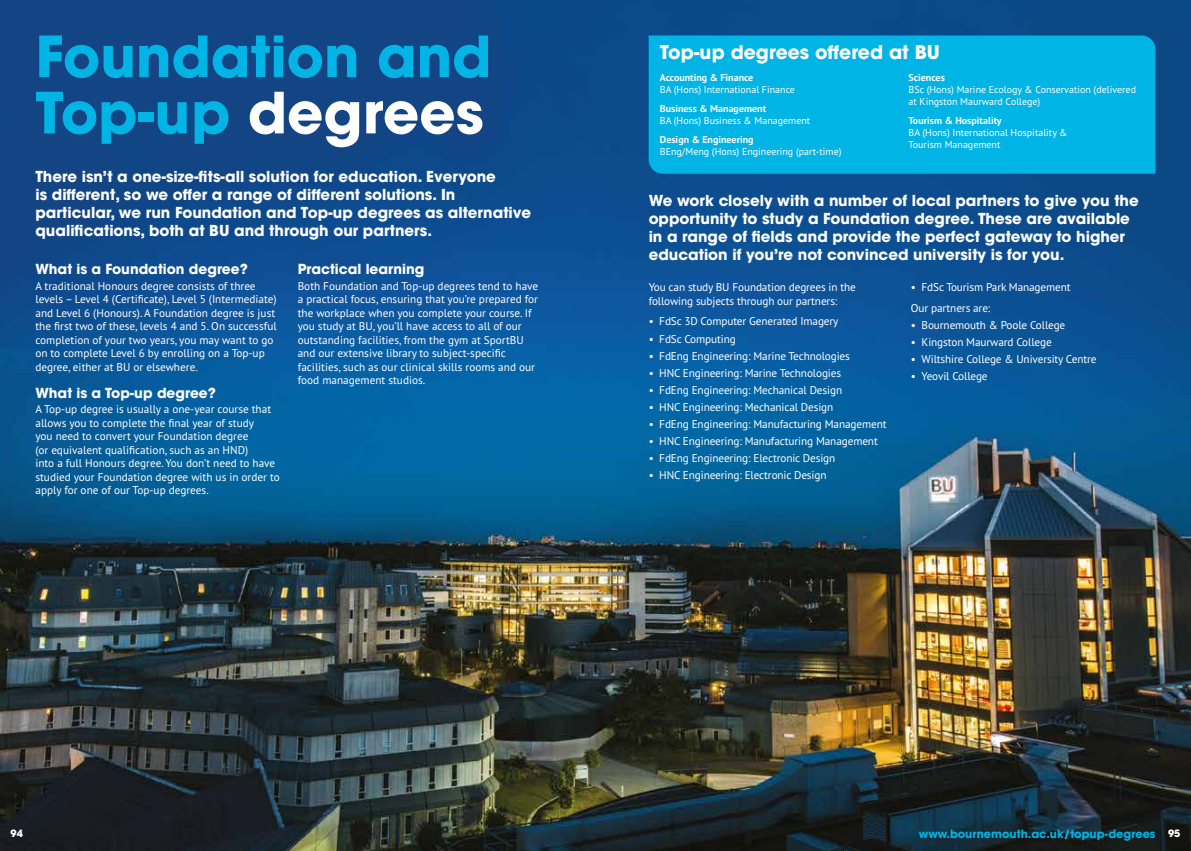
<style>
.page{position:relative;width:1191px;height:851px;background:#fff}
.page>*{position:absolute;margin:0;border:0;box-sizing:border-box;transform-origin:0 0}
.t1{font:700 56.25px/56.2px "ITC Avant Garde Std";color:#00b4e5}
.t2{font:700 18.75px "ITC Avant Garde Std";color:#fff}
.t3{font:700 15px/18px "ITC Avant Garde Std";color:#fff}
.t4{font:700 13.75px "ITC Avant Garde Std";color:#fff}
.t5{font:11.25px/13.5px "PT Sans Pro";letter-spacing:-.01em;color:#fff}
.t6{font:700 11.25px "ITC Avant Garde Std";color:#00b4e5}
.t7{font:10px/12px "PT Sans Pro";color:#fff}
.t8{font:700 10px "PT Sans Pro";color:#fff}
.t9{font:700 10px "ITC Avant Garde Std";color:#fff}
.s1{color:#fff}
</style>
<div class="page">
<img style="left:0;top:0;width:1191px;height:850px">
<div style="left:648px;top:35px;width:507px;height:139px;background:#00b4e5"></div>
<h1 class="t1" style="left:35px;top:27px;width:457px">Foundation and<br>Top-up <span class="s1">degrees</span></h1>
<p class="t3" style="left:35px;top:167px;width:497px">There isn’t a one-size-fits-all solution for education. Everyone<br>is different, so we offer a range of different solutions. In particular, we run Foundation and Top-up degrees as alternative qualifications, both at BU and through our partners.</p>
<p class="t4" style="left:35px;top:260px;width:214px">What is a Foundation degree?</p>
<p class="t5" style="left:35px;top:278px;width:243px">A traditional Honours degree consists of three levels – Level 4 (Certificate), Level 5 (Intermediate) and Level 6 (Honours). A Foundation degree is just the first two of these, levels 4 and 5. On successful completion of your two years, you may want to go on to complete Level 6 by enrolling on a Top-up degree, either at BU or elsewhere.</p>
<p class="t4" style="left:35px;top:383px;width:182px">What is a Top-up degree?</p>
<p class="t5" style="left:35px;top:402px;width:246px">A Top-up degree is usually a one-year course that allows you to complete the final year of study<br>you need to convert your Foundation degree<br>(or equivalent qualification, such as an HND)<br>into a full Honours degree. You don’t need to have studied your Foundation degree with us in order to apply for one of our Top-up degrees.</p>
<p class="t4" style="left:298px;top:260px;width:128px">Practical learning</p>
<p class="t5" style="left:298px;top:278px;width:242px">Both Foundation and Top-up degrees tend to have a practical focus, ensuring that you’re prepared for the workplace when you complete your course. If you study at BU, you’ll have access to all of our outstanding facilities, from the gym at SportBU and our extensive library to subject-specific facilities, such as our clinical skills rooms and our food management studios.</p>
<h2 class="t2" style="left:660px;top:40px;width:281px">Top-up degrees offered at BU</h2>
<p class="t8" style="left:660px;top:71px;width:95px">Accounting &amp; Finance</p>
<p class="t7" style="left:660px;top:83px;width:137px">BA (Hons) International Finance</p>
<p class="t8" style="left:660px;top:102px;width:108px">Business &amp; Management</p>
<p class="t7" style="left:660px;top:114px;width:152px">BA (Hons) Business &amp; Management</p>
<p class="t8" style="left:660px;top:133px;width:95px">Design &amp; Engineering</p>
<p class="t7" style="left:660px;top:145px;width:183px">BEng/Meng (Hons) Engineering (part-time)</p>
<p class="t8" style="left:908px;top:71px;width:38px">Sciences</p>
<p class="t7" style="left:908px;top:83px;width:229px">BSc (Hons) Marine Ecology &amp; Conservation (delivered at Kingston Maurward College)</p>
<p class="t8" style="left:908px;top:114px;width:95px">Tourism &amp; Hospitality</p>
<p class="t7" style="left:908px;top:126px;width:160px">BA (Hons) International Hospitality &amp;<br>Tourism Management</p>
<p class="t3" style="left:648px;top:191px;width:491px">We work closely with a number of local partners to give you the opportunity to study a Foundation degree. These are available in a range of fields and provide the perfect gateway to higher education if you’re not convinced university is for you.</p>
<p class="t5" style="left:648px;top:280px;width:209px">You can study BU Foundation degrees in the following subjects through our partners:</p>
<p class="t5" style="left:648px;top:314px;width:191px">• FdSc 3D Computer Generated Imagery</p>
<p class="t5" style="left:648px;top:331px;width:89px">• FdSc Computing</p>
<p class="t5" style="left:648px;top:348px;width:203px">• FdEng Engineering: Marine Technologies</p>
<p class="t5" style="left:648px;top:365px;width:194px">• HNC Engineering: Marine Technologies</p>
<p class="t5" style="left:648px;top:382px;width:195px">• FdEng Engineering: Mechanical Design</p>
<p class="t5" style="left:648px;top:399px;width:186px">• HNC Engineering: Mechanical Design</p>
<p class="t5" style="left:648px;top:417px;width:239px">• FdEng Engineering: Manufacturing Management</p>
<p class="t5" style="left:648px;top:434px;width:231px">• HNC Engineering: Manufacturing Management</p>
<p class="t5" style="left:648px;top:451px;width:188px">• FdEng Engineering: Electronic Design</p>
<p class="t5" style="left:648px;top:468px;width:179px">• HNC Engineering: Electronic Design</p>
<p class="t5" style="left:911px;top:277px;width:161px;line-height:20.6px">• FdSc Tourism Park Management<br>Our partners are:</p>
<p class="t5" style="left:911px;top:318px;width:156px">• Bournemouth &amp; Poole College</p>
<p class="t5" style="left:911px;top:335px;width:142px">• Kingston Maurward College</p>
<p class="t5" style="left:911px;top:352px;width:187px">• Wiltshire College &amp; University Centre</p>
<p class="t5" style="left:911px;top:369px;width:78px">• Yeovil College</p>
<p class="t6" style="left:918px;top:826px;width:238px">www.bournemouth.ac.uk/topup-degrees</p>
<p class="t9" style="left:11px;top:826px;width:14px">94</p>
<p class="t9" style="left:1168px;top:826px;width:14px">95</p>
<p class="t6" style="left:1010px;top:826px;width:146px">www.bournemouth.ac.uk</p>
</div>
